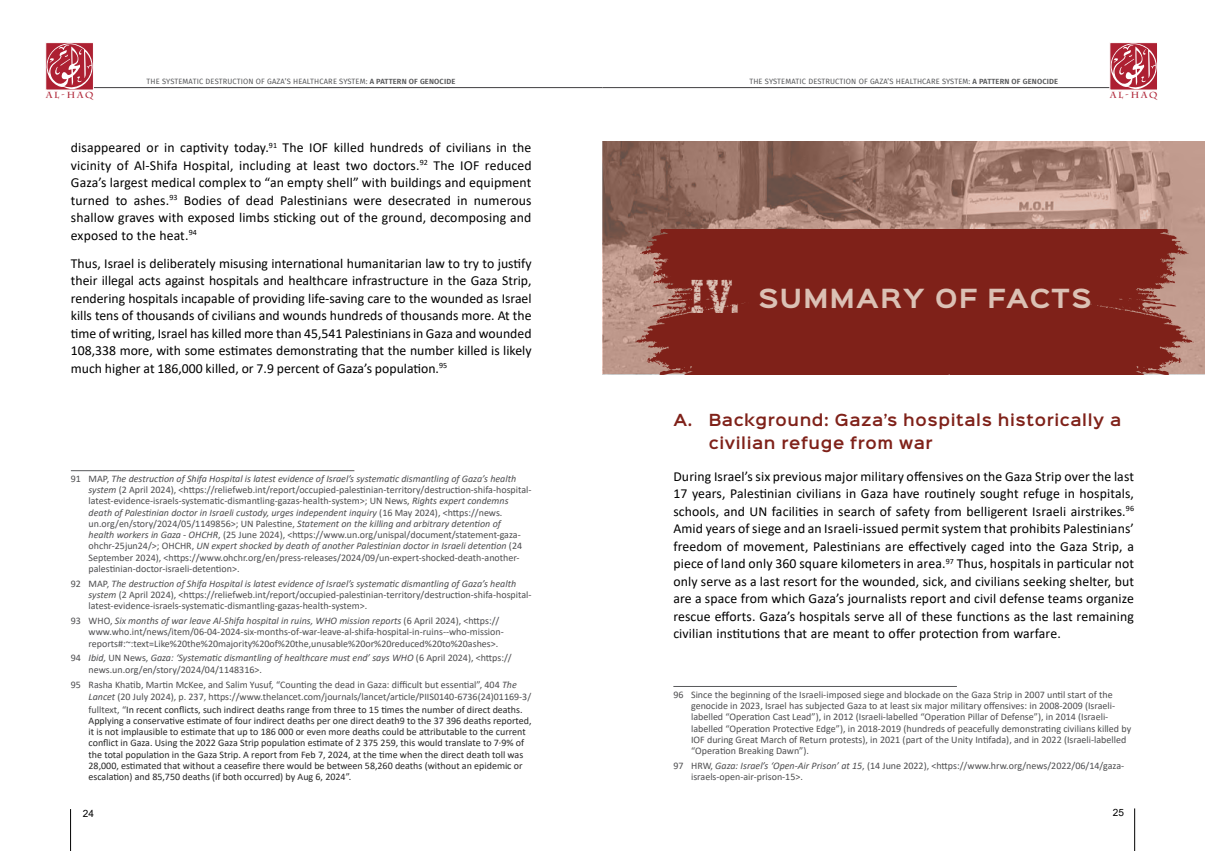
<style>
.page{position:relative;width:1205px;height:851px;background:#fff}
.page>*{position:absolute;margin:0;border:0;box-sizing:border-box;transform-origin:0 0}
.t1{font:700 23.75px "Sinkin Sans 700";letter-spacing:.06em;color:#dbc1b5}
.t2{font:600 15px/22.5px "Sinkin Sans 600";letter-spacing:.04em;color:#7f2119}
.t3{font:13.75px/17.5px "Calibri";letter-spacing:.01em;color:#000;text-align:justify}
.t4{font:10px/11.2px "Calibri";color:#4d4d4f}
.t5{font:10px/11.2px "Calibri";color:#262626}
.t6{font:10px "Arial";color:#000}
.t7{font:700 8.75px "Charlemagne Std";letter-spacing:.2em;color:#ad2032}
.t8{font:7.5px "Fira Sans";letter-spacing:.02em;color:#58595b}
.s1{font-weight:600}
.s2{font-style:italic}
.s3{color:#262626}
.s4{font-family:"Grunge Serifia";font-weight:900;font-size:50.62px}
</style>
<div class="page">
<hr style="left:602px;top:87px;width:517px;height:1px;background:#414042">
<hr style="left:85px;top:87px;width:517px;height:1px;background:#414042">
<svg style="left:46px;top:43px;width:47px;height:47px;background:#c15664"></svg>
<svg style="left:1109px;top:43px;width:48px;height:47px;background:#c25a67"></svg>
<hr style="left:1134px;top:808px;width:1px;height:42px;background:#000">
<hr style="left:70px;top:808px;width:1px;height:42px;background:#000">
<img style="left:602px;top:142px;width:603px;height:232px">
<hr style="left:71px;top:470px;width:283px;height:1px;background:#58595b">
<svg style="left:634px;top:229px;width:151px;height:145px;background:#89352c"></svg>
<div style="left:785px;top:229px;width:187px;height:145px;background:#7f2119"></div>
<svg style="left:1043px;top:229px;width:151px;height:145px;background:#8a362d"></svg>
<div style="left:950px;top:229px;width:93px;height:145px;background:#7f2119"></div>
<hr style="left:673px;top:686px;width:284px;height:1px;background:#58595b">
<p class="t8" style="left:147px;top:76px;width:310px">THE SYSTEMATIC DESTRUCTION OF GAZA’S HEALTHCARE SYSTEM: <span class="s1">A PATTERN OF GENOCIDE</span></p>
<p class="t8" style="left:749px;top:76px;width:310px">THE SYSTEMATIC DESTRUCTION OF GAZA’S HEALTHCARE SYSTEM: <span class="s1">A PATTERN OF GENOCIDE</span></p>
<p class="t7" style="left:46px;top:90px;width:49px">AL-HAQ</p>
<p class="t7" style="left:1110px;top:90px;width:49px">AL-HAQ</p>
<p class="t3" style="left:71px;top:138px;width:462px">disappeared or in captivity today.<sup>91</sup> The IOF killed hundreds of civilians in the vicinity of Al-Shifa Hospital, including at least two doctors.<sup>92</sup> The IOF reduced Gaza’s largest medical complex to “an empty shell” with buildings and equipment turned to ashes.<sup>93</sup> Bodies of dead Palestinians were desecrated in numerous shallow graves with exposed limbs sticking out of the ground, decomposing and exposed to the heat.<sup>94</sup></p>
<p class="t3" style="left:71px;top:254px;width:462px">Thus, Israel is deliberately misusing international humanitarian law to try to justify their illegal acts against hospitals and healthcare infrastructure in the Gaza Strip, rendering hospitals incapable of providing life-saving care to the wounded as Israel kills tens of thousands of civilians and wounds hundreds of thousands more. At the time of writing, Israel has killed more than 45,541 Palestinians in Gaza and wounded 108,338 more, with some estimates demonstrating that the number killed is likely much higher at 186,000 killed, or 7.9 percent of Gaza’s population.<sup>95</sup></p>
<p class="t4" style="left:89px;top:472px;width:444px;text-indent:-18px">91 MAP, <span class="s2">The destruction of Shifa Hospital is latest evidence of Israel’s systematic dismantling of Gaza’s health system</span> (2 April 2024), &lt;https://reliefweb.int/report/occupied-palestinian-territory/destruction-shifa-hospital&shy;latest-evidence-israels-systematic-dismantling-gazas-health-system&gt;; UN News, <span class="s2">Rights expert condemns death of Palestinian doctor in Israeli custody, urges independent inquiry</span> (16 May 2024), &lt;https://news. un.org/en/story/2024/05/1149856&gt;; UN Palestine, <span class="s2">Statement on the killing and arbitrary detention of<br>health workers in Gaza - OHCHR</span>, (25 June 2024), &lt;https://www.un.org/unispal/document/statement-gaza&shy;ohchr-25jun24/&gt;; OHCHR, <span class="s2">UN expert shocked by death of another Palestinian doctor in Israeli detention</span> (24<br>September 2024), &lt;https://www.ohchr.org/en/press-releases/2024/09/un-expert-shocked-death-another&shy;palestinian-doctor-israeli-detention&gt;.</p>
<p class="t4" style="left:89px;top:577px;width:444px;text-indent:-18px">92 MAP, <span class="s2">The destruction of Shifa Hospital is latest evidence of Israel’s systematic dismantling of Gaza’s health system</span> (2 April 2024), &lt;https://reliefweb.int/report/occupied-palestinian-territory/destruction-shifa-hospital&shy;latest-evidence-israels-systematic-dismantling-gazas-health-system&gt;.</p>
<p class="t4" style="left:89px;top:614px;width:417px;text-indent:-18px">93 WHO, <span class="s2">Six months of war leave Al-Shifa hospital in ruins, WHO mission reports</span> (6 April 2024), &lt;https:// www.who.int/news/item/06-04-2024-six-months-of-war-leave-al-shifa-hospital-in-ruins--who-mission&shy;reports#:~:text=Like%20the%20majority%20of%20the,unusable%20or%20reduced%20to%20ashes&gt;.</p>
<p class="t4" style="left:89px;top:652px;width:425px;text-indent:-18px">94 <span class="s2">Ibid,</span> UN News, <span class="s2">Gaza: ‘Systematic dismantling of healthcare must end’ says WHO</span> (6 April 2024), &lt;https:// news.un.org/en/story/2024/04/1148316&gt;.</p>
<p class="t4" style="left:89px;top:677px;width:444px;line-height:12.5px;text-indent:-18px">95 Rasha Khatib, Martin McKee, and Salim Yusuf, “Counting the dead in Gaza: difficult but essential”, 404 <span class="s2">The<br>Lancet</span> (20 July 2024), p. 237, https://www.thelancet.com/journals/lancet/article/PIIS0140-6736(24)01169-3/ fulltext, “<span class="s3">In recent conflicts, such indirect deaths range from three to 15 times the number of direct deaths.</span></p>
<p class="t5" style="left:89px;top:714px;width:444px">Applying a conservative estimate of four indirect deaths per one direct death9 to the 37 396 deaths reported, it is not implausible to estimate that up to 186 000 or even more deaths could be attributable to the current conflict in Gaza. Using the 2022 Gaza Strip population estimate of 2 375 259, this would translate to 7·9% of the total population in the Gaza Strip. A report from Feb 7, 2024, at the time when the direct death toll was 28,000, estimated that without a ceasefire there would be between 58,260 deaths (without an epidemic or escalation) and 85,750 deaths (if both occurred) by Aug 6, 2024”.</p>
<h1 class="t1" style="left:691px;top:286px;width:402px"><span class="s4">IV.</span> SUMMARY OF FACTS</h1>
<h2 class="t2" style="left:709px;top:408px;width:414px;text-indent:-35px">A. Background: Gaza’s hospitals historically a civilian refuge from war</h2>
<p class="t3" style="left:673px;top:467px;width:462px">During Israel’s six previous major military offensives on the Gaza Strip over the last 17 years, Palestinian civilians in Gaza have routinely sought refuge in hospitals, schools, and UN facilities in search of safety from belligerent Israeli airstrikes.<sup>96<br></sup>Amid years of siege and an Israeli-issued permit system that prohibits Palestinians’ freedom of movement, Palestinians are effectively caged into the Gaza Strip, a piece of land only 360 square kilometers in area.<sup>97</sup> Thus, hospitals in particular not only serve as a last resort for the wounded, sick, and civilians seeking shelter, but are a space from which Gaza’s journalists report and civil defense teams organize rescue efforts. Gaza’s hospitals serve all of these functions as the last remaining civilian institutions that are meant to offer protection from warfare.</p>
<p class="t4" style="left:691px;top:688px;width:442px;text-indent:-18px">96 Since the beginning of the Israeli-imposed siege and blockade on the Gaza Strip in 2007 until start of the genocide in 2023, Israel has subjected Gaza to at least six major military offensives: in 2008-2009 (Israeli&shy;labelled “Operation Cast Lead”), in 2012 (Israeli-labelled “Operation Pillar of Defense”), in 2014 (Israeli&shy;labelled “Operation Protective Edge”), in 2018-2019 (hundreds of peacefully demonstrating civilians killed by IOF during Great March of Return protests), in 2021 (part of the Unity Intifada), and in 2022 (Israeli-labelled “Operation Breaking Dawn”).</p>
<p class="t4" style="left:691px;top:759px;width:435px;text-indent:-18px">97 HRW, <span class="s2">Gaza: Israel’s ‘Open-Air Prison’ at 15</span>, (14 June 2022), &lt;https://www.hrw.org/news/2022/06/14/gaza&shy;israels-open-air-prison-15&gt;.</p>
<p class="t6" style="left:83px;top:806px;width:13px">24</p>
<p class="t6" style="left:1113px;top:805px;width:13px">25</p>
</div>
